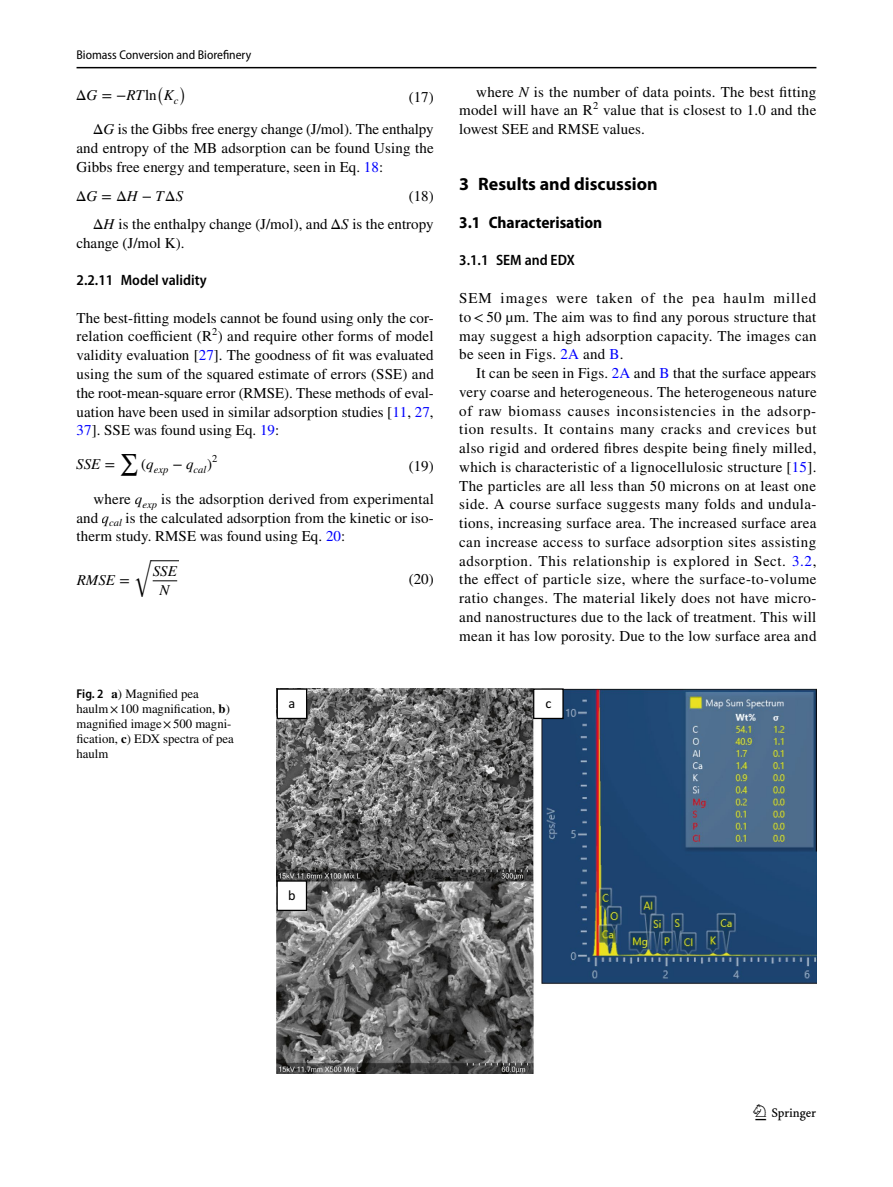
<style>
.page{position:relative;width:893px;height:1187px;background:#fff}
.page>*{position:absolute;margin:0;border:0;box-sizing:border-box;transform-origin:0 0}
.t1{font:22.5px "Springnew Regular 3";color:#000}
.t2{font:700 18px "Myriad Pro";color:#000}
.t3{font:700 semi-condensed 16.5px "Myriad Pro";color:#000}
.t4{font:15px/18.8px "STIX";letter-spacing:.005em;color:#000;text-align:justify}
.t5{font:600 semi-condensed 15px "Myriad Pro";color:#000}
.t6{font:15px "STIX Math Regular 19";color:#000}
.t7{font:15px/19.2px "STIX General Italic 38";color:#000;text-align:center}
.t8{font:15px "STIX Math Regular 18";color:#000}
.t9{font:15px "STIX General Italic 36";color:#000}
.t10{font:15px "STIX Math Extensions Regular 8";color:#000}
.t11{font:15px "STIX General Italic 34";color:#000}
.t12{font:15px "STIX Math Extensions Regular 9";color:#000}
.t13{font:15px "STIX Math Extensions Regular 10";color:#000}
.t14{font:14.25px "Calibri";color:#000}
.t15{font:12.75px/15px "STIX";color:#000}
.t16{font:semi-condensed 12.75px "Myriad Pro";color:#000}
.t17{font:10.5px "STIX General Italic 36";color:#000}
.s1{font-family:"STIX General Italic 34"}
.s2{font-family:"STIX Math Regular 17"}
.s3{font-family:"STIX General Italic 37"}
.s4{color:#00f}
.s5{font-family:"STIX General Italic 35"}
.s6{font-family:"STIX Math Regular 22"}
.s7{font-family:"STIX General Italic 39"}
.s8{font-family:"STIX Math Regular 23"}
.s9{font-family:"STIX General Italic 40"}
.s10{font-family:"STIX Math Regular 20"}
.s11{font-family:"STIX General Italic 41"}
.s12{font-family:"STIX General Italic 33"}
.s13{font-family:"STIX Math Regular 21"}
.s14{font-family:"Myriad Pro";font-weight:600;font-stretch:semi-condensed}
.s15{font-weight:700}
.s16{font-style:italic}
</style>
<div class="page">
<hr style="left:77px;top:67px;width:739px;height:1px;background:#000">
<svg style="left:151px;top:560px;width:28px;height:1px"></svg>
<svg style="left:153px;top:580px;width:24px;height:1px"></svg>
<img style="left:276px;top:688px;width:540px;height:385px">
<div style="left:277px;top:689px;width:30px;height:29px;background:#fff"></div>
<div style="left:277px;top:688px;width:30px;height:31px;border:1px solid #000"></div>
<div style="left:277px;top:880px;width:29px;height:30px;background:#fff"></div>
<div style="left:276px;top:880px;width:31px;height:31px;border:1px solid #000"></div>
<div style="left:534px;top:689px;width:29px;height:29px;background:#fff"></div>
<div style="left:533px;top:688px;width:31px;height:31px;border:1px solid #000"></div>
<p class="t16" style="left:77px;top:48px;width:176px">Biomass Conversion and Biorefinery</p>
<p class="t10" style="left:157px;top:74px;width:9px">(</p>
<p class="t11" style="left:164px;top:90px;width:16px">K<sub>c</sub></p>
<p class="t10" style="left:179px;top:74px;width:9px">)</p>
<p class="t8" style="left:76px;top:90px;width:82px">Δ<span class="s1">G</span> = −<span class="s1">RT</span>ln</p>
<p class="t4" style="left:409px;top:89px;width:26px">(17)</p>
<p class="t4" style="left:77px;top:121px;width:359px;text-indent:16px"><span class="s2">Δ</span><span class="s3">G</span> is the Gibbs free energy change (J/mol). The enthalpy and entropy of the MB adsorption can be found Using the Gibbs free energy and temperature, seen in Eq. <span class="s4">18</span>:</p>
<p class="t6" style="left:76px;top:190px;width:109px">Δ<span class="s5">G</span> =Δ<span class="s5">H</span> −<span class="s5">T</span>Δ<span class="s5">S</span></p>
<p class="t4" style="left:409px;top:188px;width:26px">(18)</p>
<p class="t4" style="left:77px;top:215px;width:359px;text-indent:16px"><span class="s6">Δ</span><span class="s7">H</span> is the enthalpy change (J/mol), and <span class="s8">Δ</span><span class="s9">S</span> is the entropy change (J/mol K).</p>
<p class="t5" style="left:77px;top:272px;width:132px">2.2.11 Model validity</p>
<p class="t4" style="left:77px;top:309px;width:359px">The best-fitting models cannot be found using only the cor&shy;relation coefficient (R<sup>2</sup>) and require other forms of model validity evaluation [<span class="s4">27</span>]. The goodness of fit was evaluated using the sum of the squared estimate of errors (SSE) and the root-mean-square error (RMSE). These methods of eval&shy;uation have been used in similar adsorption studies [<span class="s4">11</span>, <span class="s4">27</span>, <span class="s4">37</span>]. SSE was found using Eq. <span class="s4">19</span>:</p>
<p class="t12" style="left:119px;top:441px;width:21px">∑</p>
<p class="t17" style="left:141px;top:465px;width:78px"><sup>(</sup><sup>q</sup>exp <sup>−</sup> <sup>q</sup>cal<sup>)</sup><sup>2</sup></p>
<p class="t9" style="left:76px;top:458px;width:40px">SSE <span class="s10">=</span></p>
<p class="t4" style="left:409px;top:457px;width:26px">(19)</p>
<p class="t4" style="left:77px;top:490px;width:359px;text-indent:17px">where <span class="s11">q</span><sub>exp</sub> is the adsorption derived from experimental and <span class="s12">q</span><sub>cal</sub> is the calculated adsorption from the kinetic or iso&shy;therm study. RMSE was found using Eq. <span class="s4">20</span>:</p>
<p class="t13" style="left:134px;top:547px;width:18px">√</p>
<p class="t7" style="left:153px;top:562px;width:26px">SSE<br>N</p>
<p class="t7" style="left:77px;top:571px;width:55px">RMSE <span class="s13">=</span></p>
<p class="t4" style="left:409px;top:571px;width:26px">(20)</p>
<p class="t15" style="left:77px;top:686px;width:159px"><span class="s14">Fig. 2</span> <span class="s15">a</span>) Magnified pea haulm×100 magnification, <span class="s15">b</span>) magnified image×500 magni&shy;fication, <span class="s15">c</span>) EDX spectra of pea haulm</p>
<p class="t14" style="left:289px;top:693px;width:8px">a</p>
<p class="t4" style="left:459px;top:83px;width:359px;text-indent:17px">where <span class="s16">N</span> is the number of data points. The best fitting model will have an R<sup>2</sup> value that is closest to 1.0 and the lowest SEE and RMSE values.</p>
<p class="t2" style="left:459px;top:173px;width:200px">3 Results and discussion</p>
<p class="t3" style="left:459px;top:213px;width:144px">3.1 Characterisation</p>
<p class="t5" style="left:459px;top:252px;width:117px">3.1.1 SEM and EDX</p>
<p class="t4" style="left:459px;top:289px;width:359px">SEM images were taken of the pea haulm milled to&lt;50 µm. The aim was to find any porous structure that may suggest a high adsorption capacity. The images can be seen in Figs. <span class="s4">2A</span> and <span class="s4">B</span>.</p>
<p class="t4" style="left:459px;top:364px;width:359px;text-indent:17px">It can be seen in Figs. <span class="s4">2A</span> and <span class="s4">B</span> that the surface appears very coarse and heterogeneous. The heterogeneous nature of raw biomass causes inconsistencies in the adsorp&shy;tion results. It contains many cracks and crevices but also rigid and ordered fibres despite being finely milled, which is characteristic of a lignocellulosic structure [<span class="s4">15</span>].<br>The particles are all less than 50 microns on at least one side. A course surface suggests many folds and undula&shy;tions, increasing surface area. The increased surface area can increase access to surface adsorption sites assisting adsorption. This relationship is explored in Sect. <span class="s4">3.2</span>, the effect of particle size, where the surface-to-volume ratio changes. The material likely does not have micro&shy;and nanostructures due to the lack of treatment. This will mean it has low porosity. Due to the low surface area and</p>
<p class="t14" style="left:545px;top:693px;width:8px">c</p>
<p class="t14" style="left:288px;top:885px;width:9px">b</p>
<h1 class="t1" style="left:755px;top:1104px;width:62px">1 3</h1>
</div>
